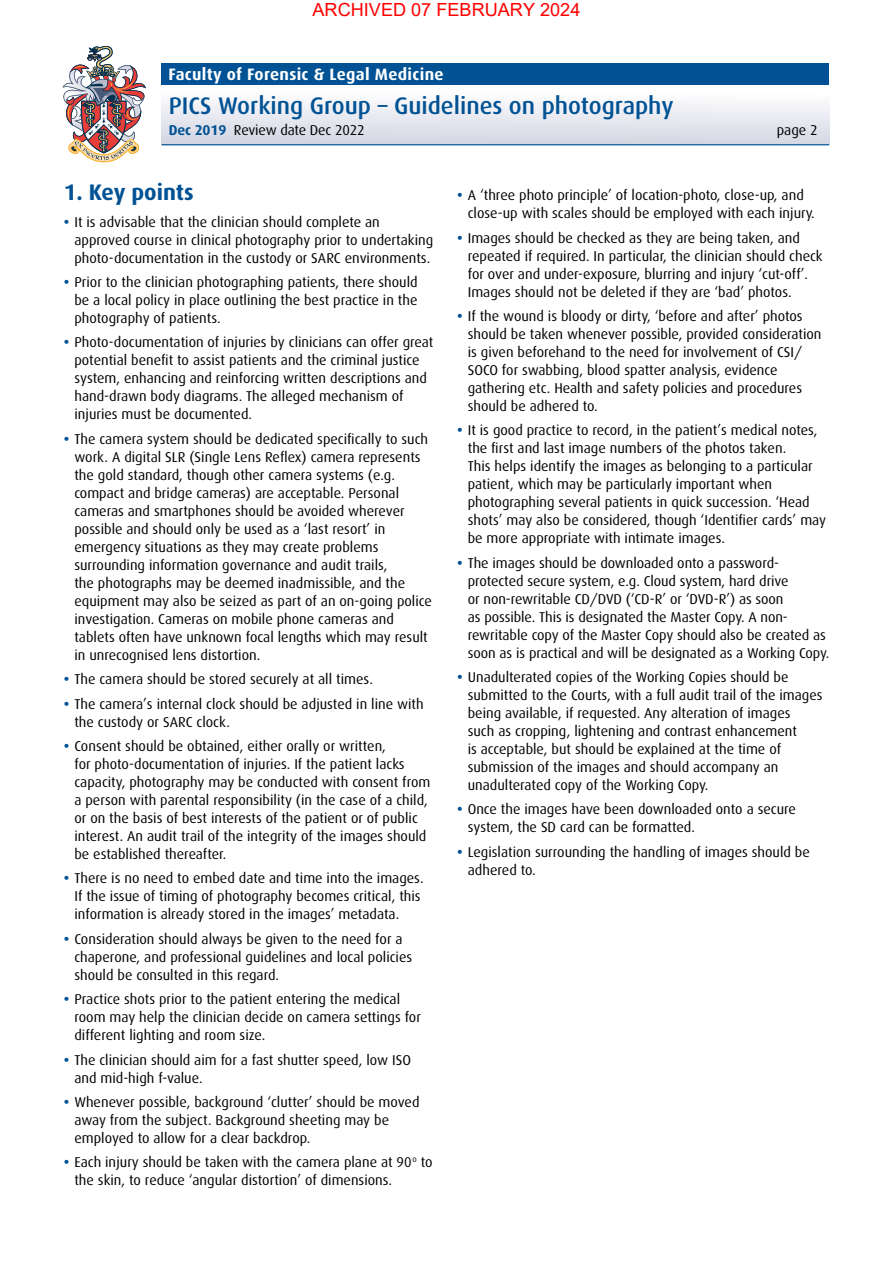
<style>
.page{position:relative;width:893px;height:1263px;background:#fff}
.page>*{position:absolute;margin:0;border:0;box-sizing:border-box;transform-origin:0 0}
.t1{font:500 24px "Dax";color:#005294}
.t2{font:700 22.5px "Dax";color:#005294}
.t3{font:18.15px "Arial";color:#f00}
.t4{font:700 16.5px "Dax";letter-spacing:.02em;color:#fff}
.t5{font:14.25px/18px "Dax";color:#000}
.s1{font-weight:700;color:#005294}
</style>
<div class="page">
<div style="left:162px;top:85px;width:667px;height:60px;background:linear-gradient(to bottom,#fff,#d3d6e3)"></div>
<div style="left:162px;top:64px;width:667px;height:21px;background:#005294"></div>
<hr style="left:162px;top:144px;width:667px;height:1px;background:#005294">
<svg style="left:63px;top:46px;width:83px;height:116px"></svg>
<p class="t3" style="left:313px;top:-3px;width:269px">ARCHIVED 07 FEBRUARY 2024</p>
<p class="t4" style="left:168px;top:65px;width:277px">Faculty of Forensic &amp; Legal Medicine</p>
<h1 class="t1" style="left:169px;top:92px;width:506px">PICS Working Group – Guidelines on photography</h1>
<p class="t5" style="left:169px;top:122px;width:197px"><span class="s1">Dec 2019</span> Review date Dec 2022</p>
<p class="t5" style="left:777px;top:122px;width:43px">page 2</p>
<h2 class="t2" style="left:64px;top:180px;width:131px">1. Key points</h2>
<p class="t5" style="left:74px;top:213px;width:360px;text-indent:-11px"><span class="s1">•</span> It is advisable that the clinician should complete an approved course in clinical photography prior to undertaking photo-documentation in the custody or SARC environments.</p>
<p class="t5" style="left:74px;top:273px;width:345px;text-align:justify;text-indent:-11px"><span class="s1">•</span> Prior to the clinician photographing patients, there should be a local policy in place outlining the best practice in the photography of patients.</p>
<p class="t5" style="left:74px;top:334px;width:361px;text-indent:-11px"><span class="s1">•</span> Photo-documentation of injuries by clinicians can offer great potential benefit to assist patients and the criminal justice system, enhancing and reinforcing written descriptions and hand-drawn body diagrams. The alleged mechanism of injuries must be documented.</p>
<p class="t5" style="left:74px;top:430px;width:359px;text-indent:-11px"><span class="s1">•</span> The camera system should be dedicated specifically to such work. A digital SLR (Single Lens Reflex) camera represents the gold standard, though other camera systems (e.g. compact and bridge cameras) are acceptable. Personal cameras and smartphones should be avoided wherever possible and should only be used as a ‘last resort’ in emergency situations as they may create problems surrounding information governance and audit trails,<br>the photographs may be deemed inadmissible, and the equipment may also be seized as part of an on-going police investigation. Cameras on mobile phone cameras and tablets often have unknown focal lengths which may result in unrecognised lens distortion.</p>
<p class="t5" style="left:64px;top:670px;width:311px"><span class="s1">•</span> The camera should be stored securely at all times.</p>
<p class="t5" style="left:74px;top:695px;width:351px;text-indent:-11px"><span class="s1">•</span> The camera’s internal clock should be adjusted in line with the custody or SARC clock.</p>
<p class="t5" style="left:74px;top:737px;width:357px;text-indent:-11px"><span class="s1">•</span> Consent should be obtained, either orally or written,<br>for photo-documentation of injuries. If the patient lacks capacity, photography may be conducted with consent from a person with parental responsibility (in the case of a child, or on the basis of best interests of the patient or of public interest. An audit trail of the integrity of the images should be established thereafter.</p>
<p class="t5" style="left:74px;top:869px;width:351px;text-indent:-11px"><span class="s1">•</span> There is no need to embed date and time into the images.<br>If the issue of timing of photography becomes critical, this information is already stored in the images’ metadata.</p>
<p class="t5" style="left:74px;top:930px;width:339px;text-indent:-11px"><span class="s1">•</span> Consideration should always be given to the need for a chaperone, and professional guidelines and local policies should be consulted in this regard.</p>
<p class="t5" style="left:74px;top:990px;width:348px;text-indent:-11px"><span class="s1">•</span> Practice shots prior to the patient entering the medical room may help the clinician decide on camera settings for different lighting and room size.</p>
<p class="t5" style="left:74px;top:1051px;width:338px;text-indent:-11px"><span class="s1">•</span> The clinician should aim for a fast shutter speed, low ISO and mid-high f-value.</p>
<p class="t5" style="left:74px;top:1093px;width:347px;text-indent:-11px"><span class="s1">•</span> Whenever possible, background ‘clutter’ should be moved away from the subject. Background sheeting may be employed to allow for a clear backdrop.</p>
<p class="t5" style="left:74px;top:1153px;width:360px;text-indent:-11px"><span class="s1">•</span> Each injury should be taken with the camera plane at 90<sup>o</sup> to the skin, to reduce ‘angular distortion’ of dimensions.</p>
<p class="t5" style="left:468px;top:186px;width:349px;text-indent:-11px"><span class="s1">•</span> A ‘three photo principle’ of location-photo, close-up, and close-up with scales should be employed with each injury.</p>
<p class="t5" style="left:468px;top:229px;width:356px;text-indent:-11px"><span class="s1">•</span> Images should be checked as they are being taken, and repeated if required. In particular, the clinician should check for over and under-exposure, blurring and injury ‘cut-off’.<br>Images should not be deleted if they are ‘bad’ photos.</p>
<p class="t5" style="left:468px;top:307px;width:355px;text-indent:-11px"><span class="s1">•</span> If the wound is bloody or dirty, ‘before and after’ photos should be taken whenever possible, provided consideration is given beforehand to the need for involvement of CSI/ SOCO for swabbing, blood spatter analysis, evidence gathering etc. Health and safety policies and procedures should be adhered to.</p>
<p class="t5" style="left:468px;top:421px;width:360px;text-indent:-11px"><span class="s1">•</span> It is good practice to record, in the patient’s medical notes, the first and last image numbers of the photos taken.<br>This helps identify the images as belonging to a particular patient, which may be particularly important when photographing several patients in quick succession. ‘Head shots’ may also be considered, though ‘Identifier cards’ may be more appropriate with intimate images.</p>
<p class="t5" style="left:468px;top:554px;width:363px;text-indent:-11px"><span class="s1">•</span> The images should be downloaded onto a password&shy;protected secure system, e.g. Cloud system, hard drive<br>or non-rewritable CD/DVD (‘CD-R’ or ‘DVD-R’) as soon<br>as possible. This is designated the Master Copy. A non&shy;rewritable copy of the Master Copy should also be created as soon as is practical and will be designated as a Working Copy.</p>
<p class="t5" style="left:468px;top:668px;width:356px;text-indent:-11px"><span class="s1">•</span> Unadulterated copies of the Working Copies should be submitted to the Courts, with a full audit trail of the images being available, if requested. Any alteration of images<br>such as cropping, lightening and contrast enhancement<br>is acceptable, but should be explained at the time of submission of the images and should accompany an unadulterated copy of the Working Copy.</p>
<p class="t5" style="left:468px;top:801px;width:330px;text-indent:-11px"><span class="s1">•</span> Once the images have been downloaded onto a secure system, the SD card can be formatted.</p>
<p class="t5" style="left:468px;top:843px;width:344px;text-indent:-11px"><span class="s1">•</span> Legislation surrounding the handling of images should be adhered to.</p>
</div>
